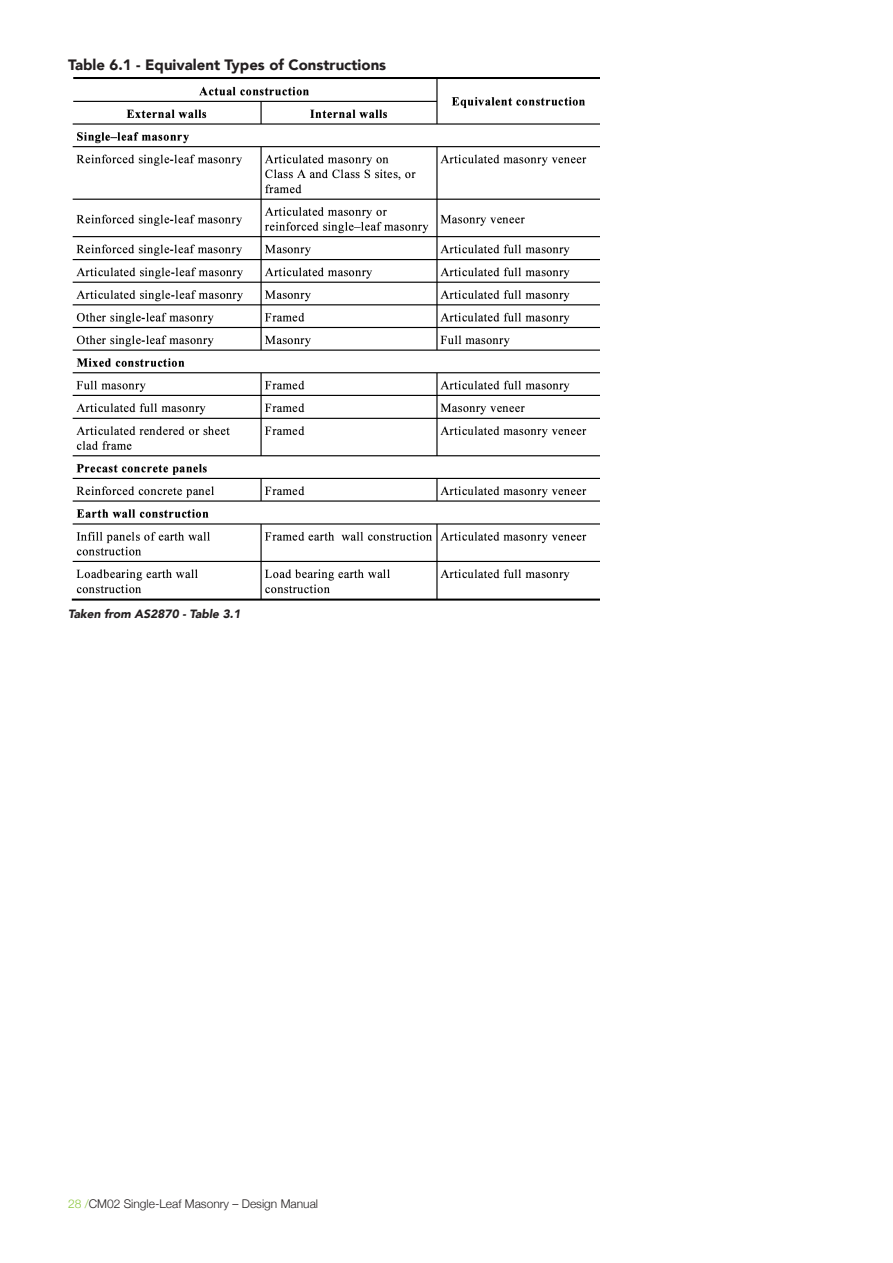
<style>
.page{position:relative;width:893px;height:1263px;background:#fff}
.page>*{position:absolute;margin:0;border:0;box-sizing:border-box;transform-origin:0 0}
.main_copy{font:900 15px "Avenir";color:#231f20}
.t1{font:300 12px "Helvetica Neue";color:#231f20}
.main_copy-2{font:italic 900 12px "Avenir";color:#231f20}
.s1{color:#8bc63e}
</style>
<div class="page">
<img style="left:71px;top:77px;width:528px;height:524px">
<p class="main_copy" style="left:68px;top:52px;width:320px">Table 6.1 - Equivalent Types of Constructions</p>
<p class="main_copy-2" style="left:68px;top:604px;width:174px">Taken from AS2870 - Table 3.1</p>
<p class="t1" style="left:68px;top:1194px;width:252px"><span class="s1">28 /</span>CM02 Single-Leaf Masonry – Design Manual</p>
</div>
